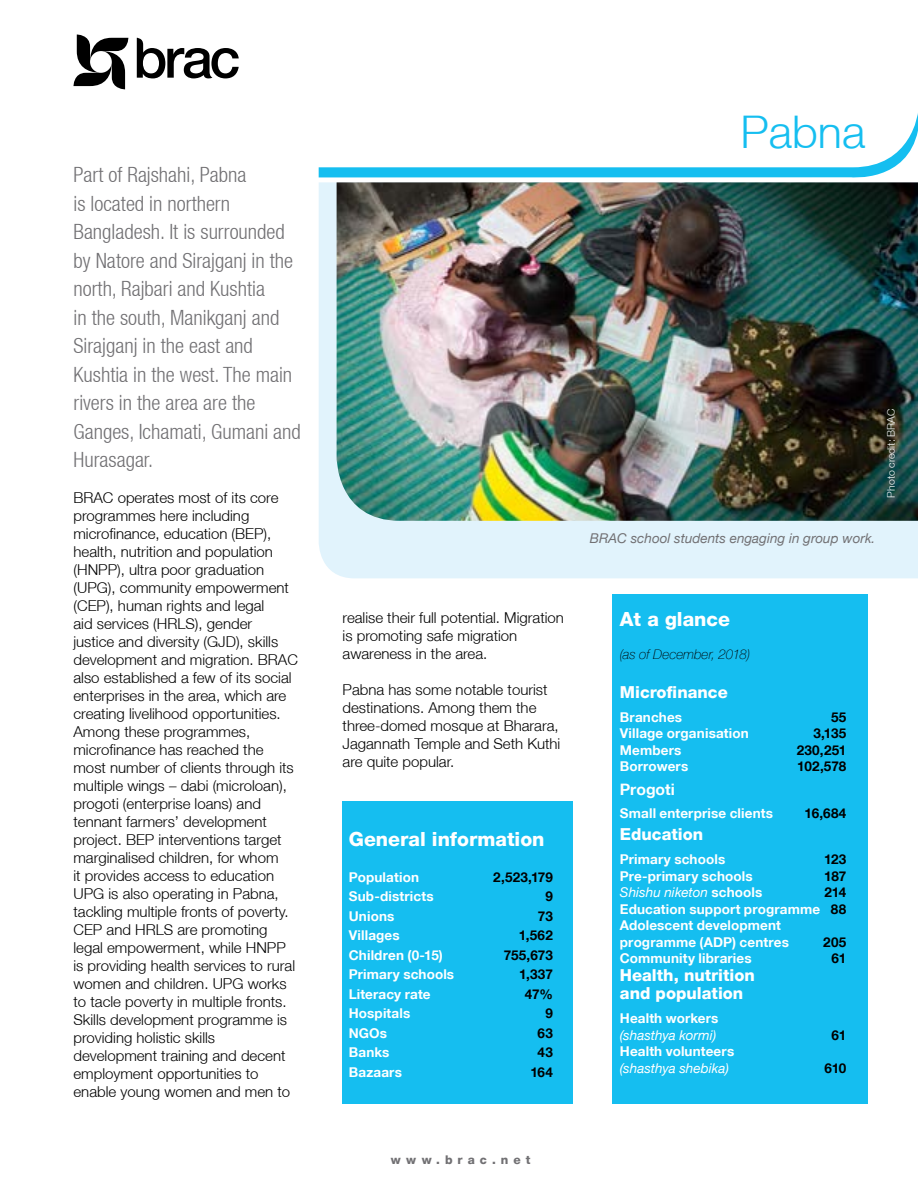
<style>
.page{position:relative;width:918px;height:1188px;background:#fff}
.page>*{position:absolute;margin:0;border:0;box-sizing:border-box;transform-origin:0 0}
.t1{font:300 45px "Helvetica Neue LT";color:#15bef0}
.t2{font:300 condensed 21px/28.5px "Helvetica Neue LT";color:#717073}
.t3{font:800 19.5px "Helvetica Neue LT";color:#fff}
.t4{font:800 16.5px/18px "Helvetica Neue LT";color:#fff}
.t5{font:700 15.75px "Helvetica Neue LT";color:#fff}
.t6{font:300 15px/18px "Helvetica Neue LT";color:#000}
.t7{font:700 13.5px/16.5px "Helvetica Neue LT";letter-spacing:.01em;color:#fff}
.t8{font:700 13.5px "Helvetica Neue LT";color:#000}
.t9{font:italic 13.5px "Helvetica Neue LT";letter-spacing:.005em;color:#fff}
.t10{font:italic 13.5px "Helvetica Neue LT";color:#717073}
.t11{font:italic 100 13.5px "Helvetica Neue LT";letter-spacing:-.005em;color:#000}
.t12{font:800 12px "Helvetica Neue LT";letter-spacing:.415em;color:#717073}
.t13{font:300 10.5px "Helvetica Neue LT";color:#fff}
.s1{font-weight:700;font-style:normal}
.s2{color:#000}
</style>
<div class="page">
<div style="left:343px;top:801px;width:230px;height:302px;background:#15bef0"></div>
<div style="left:319px;top:183px;width:599px;height:395px;background:#e1f3fc"></div>
<svg style="left:73px;top:35px;width:55px;height:54px"></svg>
<svg style="left:137px;top:38px;width:102px;height:40px"></svg>
<img style="left:337px;top:183px;width:581px;height:338px">
<svg style="left:319px;top:113px;width:599px;height:70px"></svg>
<div style="left:612px;top:594px;width:256px;height:509px;background:#15bef0"></div>
<p class="t2" style="left:74px;top:161px;width:229px">Part of Rajshahi, Pabna<br>is located in northern<br>Bangladesh. It is surrounded by Natore and Sirajganj in the north, Rajbari and Kushtia<br>in the south, Manikganj and<br>Sirajganj in the east and<br>Kushtia in the west. The main rivers in the area are the<br>Ganges, Ichamati, Gumani and<br>Hurasagar.</p>
<p class="t6" style="left:74px;top:489px;width:226px">BRAC operates most of its core programmes here including microfinance, education (BEP), health, nutrition and population (HNPP), ultra poor graduation (UPG), community empowerment (CEP), human rights and legal<br>aid services (HRLS), gender<br>justice and diversity (GJD), skills development and migration. BRAC also established a few of its social enterprises in the area, which are creating livelihood opportunities.<br>Among these programmes, microfinance has reached the most number of clients through its multiple wings – dabi (microloan), progoti (enterprise loans) and tennant farmers’ development project. BEP interventions target marginalised children, for whom<br>it provides access to education<br>UPG is also operating in Pabna, tackling multiple fronts of poverty.<br>CEP and HRLS are promoting legal empowerment, while HNPP is providing health services to rural women and children. UPG works to tacle poverty in multiple fronts.<br>Skills development programme is providing holistic skills development training and decent employment opportunities to enable young women and men to</p>
<h1 class="t1" style="left:740px;top:104px;width:127px">Pabna</h1>
<p class="t6" style="left:343px;top:608px;width:223px">realise their full potential. Migration is promoting safe migration awareness in the area.</p>
<p class="t6" style="left:343px;top:680px;width:219px">Pabna has some notable tourist destinations. Among them the three-domed mosque at Bharara,<br>Jagannath Temple and Seth Kuthi are quite popular.</p>
<h3 class="t3" style="left:349px;top:827px;width:197px">General information</h3>
<p class="t7" style="left:349px;top:868px;width:72px">Population</p>
<p class="t8" style="left:493px;top:869px;width:61px">2,523,179</p>
<p class="t7" style="left:349px;top:888px;width:86px">Sub-districts</p>
<p class="t8" style="left:545px;top:888px;width:9px">9</p>
<p class="t7" style="left:349px;top:907px;width:47px">Unions</p>
<p class="t8" style="left:538px;top:908px;width:16px">73</p>
<p class="t7" style="left:349px;top:927px;width:52px">Villages</p>
<p class="t8" style="left:519px;top:927px;width:36px">1,562</p>
<p class="t7" style="left:349px;top:946px;width:96px">Children (0-15)</p>
<p class="t8" style="left:504px;top:947px;width:50px">755,673</p>
<p class="t7" style="left:349px;top:966px;width:107px">Primary schools</p>
<p class="t8" style="left:519px;top:966px;width:35px">1,337</p>
<p class="t7" style="left:349px;top:985px;width:83px">Literacy rate</p>
<p class="t8" style="left:525px;top:986px;width:29px">47%</p>
<p class="t7" style="left:349px;top:1005px;width:63px">Hospitals</p>
<p class="t8" style="left:545px;top:1005px;width:9px">9</p>
<p class="t7" style="left:349px;top:1024px;width:40px">NGOs</p>
<p class="t8" style="left:538px;top:1025px;width:17px">63</p>
<p class="t7" style="left:349px;top:1044px;width:42px">Banks</p>
<p class="t8" style="left:538px;top:1044px;width:17px">43</p>
<p class="t7" style="left:349px;top:1063px;width:55px">Bazaars</p>
<p class="t8" style="left:530px;top:1064px;width:24px">164</p>
<p class="t13" style="left:885px;top:498px;width:90px;rotate:-90deg">Photo credit: BRAC</p>
<p class="t10" style="left:590px;top:530px;width:287px">BRAC school students engaging in group work.</p>
<h3 class="t3" style="left:620px;top:607px;width:112px">At a glance</h3>
<p class="t11" style="left:620px;top:646px;width:132px">(as of December, 2018)</p>
<p class="t4" style="left:620px;top:683px;width:109px">Microfinance</p>
<p class="t7" style="left:620px;top:709px;width:64px">Branches</p>
<p class="t8" style="left:831px;top:709px;width:17px">55</p>
<p class="t7" style="left:620px;top:725px;width:130px">Village organisation</p>
<p class="t8" style="left:813px;top:725px;width:34px">3,135</p>
<p class="t7" style="left:620px;top:742px;width:63px">Members</p>
<p class="t8" style="left:797px;top:742px;width:51px">230,251</p>
<p class="t7" style="left:620px;top:758px;width:70px">Borrowers</p>
<p class="t8" style="left:797px;top:758px;width:51px">102,578</p>
<p class="t5" style="left:620px;top:780px;width:57px">Progoti</p>
<p class="t7" style="left:620px;top:805px;width:155px">Small enterprise clients</p>
<p class="t8" style="left:805px;top:805px;width:43px">16,684</p>
<p class="t4" style="left:620px;top:826px;width:85px">Education</p>
<p class="t7" style="left:620px;top:851px;width:107px">Primary schools</p>
<p class="t8" style="left:824px;top:851px;width:24px">123</p>
<p class="t7" style="left:620px;top:868px;width:134px">Pre-primary schools</p>
<p class="t8" style="left:824px;top:868px;width:24px">187</p>
<p class="t9" style="left:620px;top:884px;width:144px">Shishu niketon <span class="s1">schools</span></p>
<p class="t7" style="left:620px;top:884px;width:228px;text-indent:205px"><span class="s2">214<br></span>Education support programme <span class="s2">88<br></span>Adolescent development programme (ADP) centres</p>
<p class="t8" style="left:823px;top:934px;width:25px">205</p>
<p class="t7" style="left:620px;top:950px;width:133px">Community libraries</p>
<p class="t8" style="left:832px;top:950px;width:16px">61</p>
<p class="t4" style="left:620px;top:967px;width:137px">Health, nutrition and population</p>
<p class="t7" style="left:620px;top:1010px;width:100px">Health workers</p>
<p class="t9" style="left:620px;top:1027px;width:98px">(shasthya kormi)</p>
<p class="t8" style="left:832px;top:1027px;width:16px">61</p>
<p class="t7" style="left:620px;top:1043px;width:116px">Health volunteers</p>
<p class="t9" style="left:620px;top:1060px;width:110px">(shasthya shebika)</p>
<p class="t8" style="left:824px;top:1060px;width:24px">610</p>
<p class="t12" style="left:391px;top:1153px;width:141px">www.brac.net</p>
</div>
